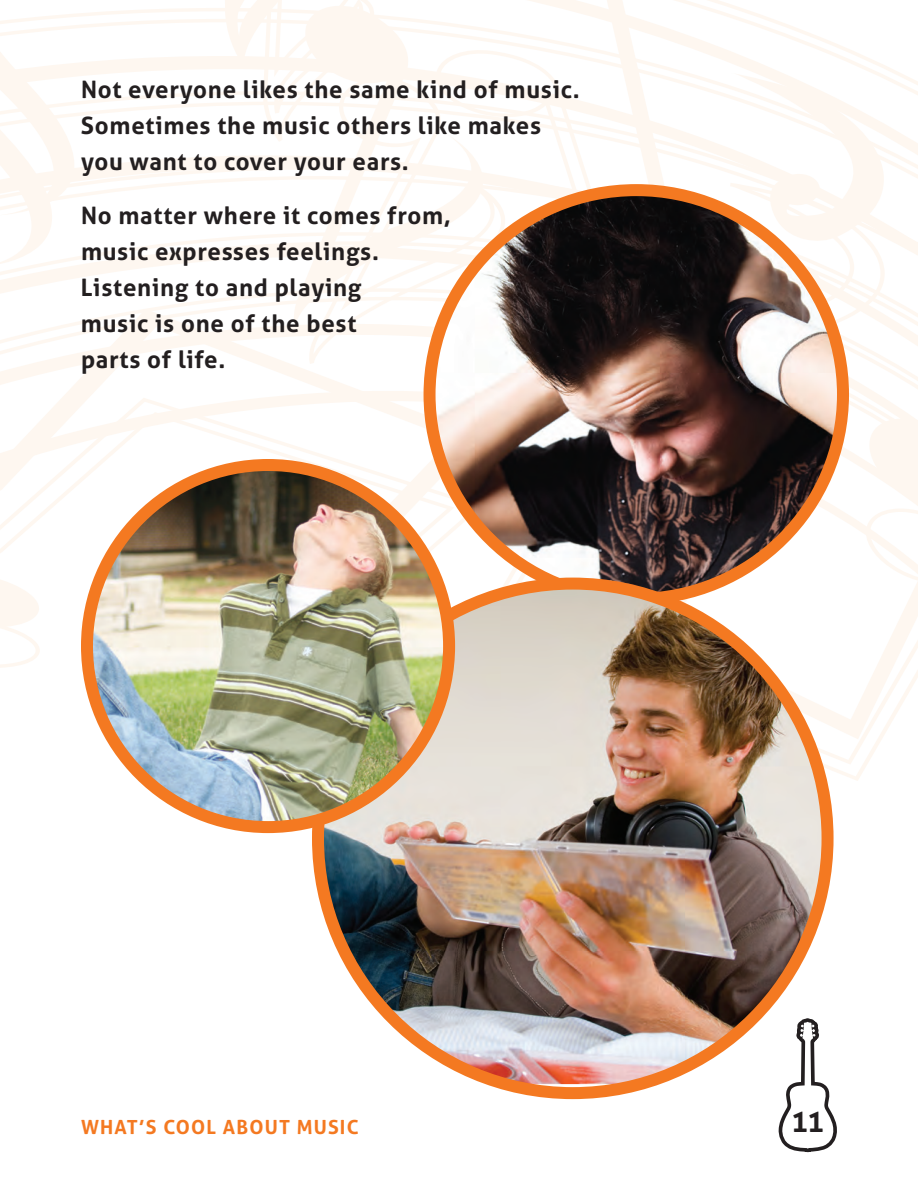
<style>
.page{position:relative;width:918px;height:1188px;background:#fff}
.page>*{position:absolute;margin:0;border:0;box-sizing:border-box;transform-origin:0 0}
.t1{font:700 28.5px "Aller";color:#231f20}
.Body{font:700 24px/36px "Aller";letter-spacing:.03em;color:#231f20}
.t2{font:700 19.5px "Aller";letter-spacing:.06em;color:#f47921}
</style>
<div class="page">
<svg style="left:94px;top:0;width:767px;height:55px"></svg>
<svg style="left:94px;top:55px;width:824px;height:59px"></svg>
<svg style="left:94px;top:127px;width:824px;height:68px"></svg>
<svg style="left:94px;top:232px;width:824px;height:69px"></svg>
<svg style="left:489px;top:0;width:180px;height:190px"></svg>
<svg style="left:291px;top:1px;width:255px;height:308px"></svg>
<svg style="left:147px;top:0;width:231px;height:142px"></svg>
<svg style="left:0;top:12px;width:94px;height:281px"></svg>
<svg style="left:828px;top:739px;width:54px;height:42px"></svg>
<svg style="left:828px;top:310px;width:90px;height:429px"></svg>
<svg style="left:730px;top:73px;width:169px;height:254px"></svg>
<svg style="left:0;top:309px;width:430px;height:323px"></svg>
<svg style="left:0;top:567px;width:41px;height:101px"></svg>
<svg style="left:779px;top:1084px;width:58px;height:68px"></svg>
<img style="left:430px;top:190px;width:413px;height:409px">
<div style="left:424px;top:184px;width:425px;height:421px;border:12px solid #f47921;border-radius:50%"></div>
<img style="left:318px;top:584px;width:510px;height:500px">
<img style="left:87px;top:465px;width:362px;height:361px">
<div style="left:81px;top:459px;width:374px;height:374px;border:12px solid #f47921;border-radius:50%"></div>
<p class="Body" style="left:81px;top:72px;width:497px">Not everyone likes the same kind of music.<br>Sometimes the music others like makes you want to cover your ears.</p>
<p class="Body" style="left:81px;top:198px;width:371px">No matter where it comes from, music expresses feelings.<br>Listening to and playing<br>music is one of the best<br>parts of life.</p>
<p class="t2" style="left:81px;top:1115px;width:279px">WHAT’S COOL ABOUT MUSIC</p>
<p class="t1" style="left:791px;top:1104px;width:35px">11</p>
</div>
